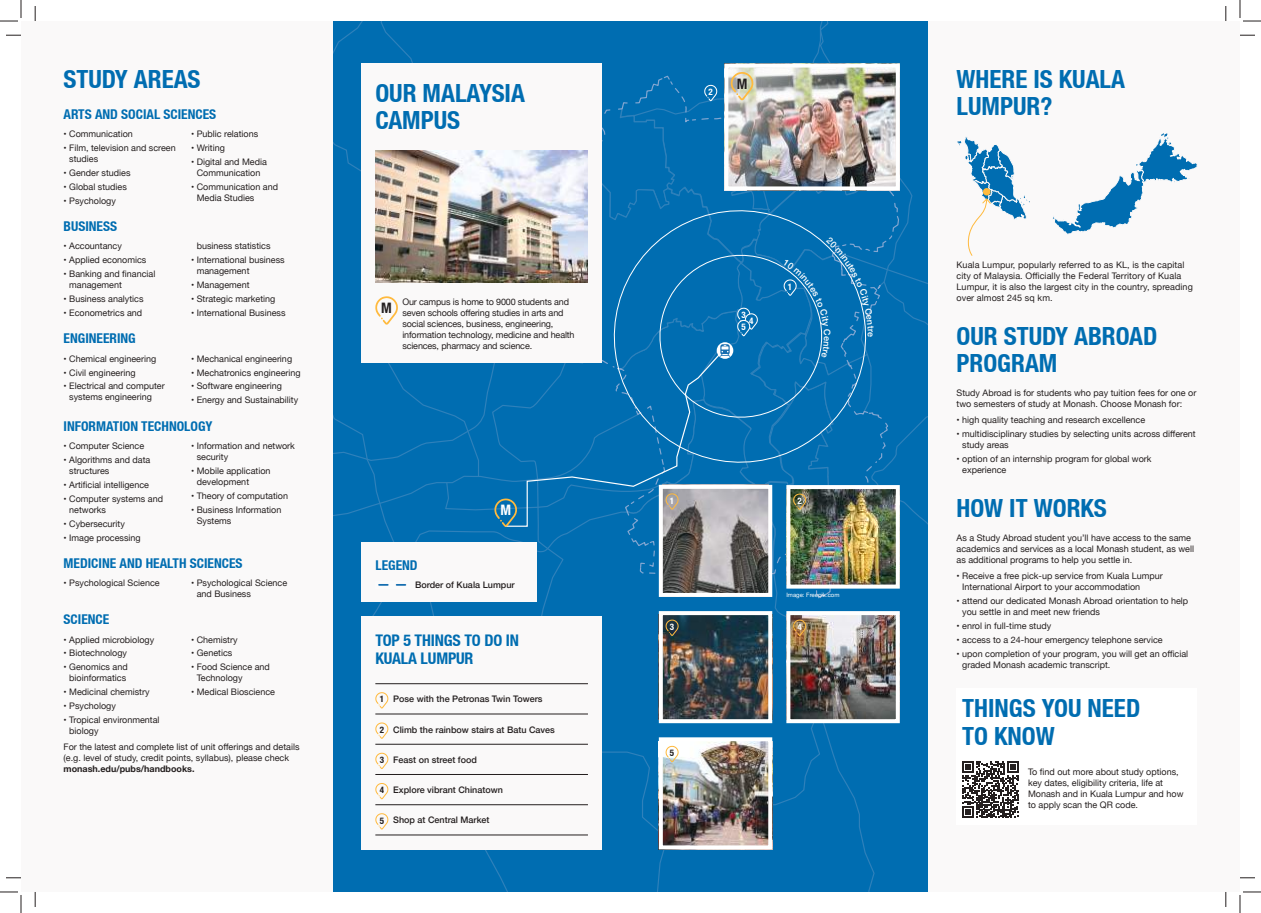
<style>
.page{position:relative;width:1261px;height:913px;background:#fff}
.page>*{position:absolute;margin:0;border:0;box-sizing:border-box;transform-origin:0 0}
.t1{font:700 condensed 25px/27px "Helvetica Neue LT";color:#006db1}
.t2{font:700 condensed 16px/18px "Helvetica Neue LT";letter-spacing:-.01em;color:#006db1}
.t3{font:700 condensed 14.4px "Helvetica Neue LT";color:#241f1f}
.t4{font:700 condensed 14.4px "Helvetica Neue LT";color:#fff}
.t5{font:700 condensed 13.5px "Helvetica Neue LT";color:#006db1}
.t6{font:9px/11px "Helvetica Neue";color:#241f1f}
.t7{font:500 9px "Helvetica Neue";color:#241f1f}
.t8{font:700 9px "Helvetica Neue";color:#241f1f}
.t9{font:700 condensed 9px "Helvetica Neue LT";color:#fff}
.t10{font:700 condensed 9px "Helvetica Neue LT";color:#241f1f}
.t11{font:6px "Helvetica Neue";color:#fff}
</style>
<div class="page">
<div style="left:21px;top:21px;width:312px;height:870px;background:#faf9f9"></div>
<div style="left:928px;top:21px;width:312px;height:870px;background:#faf9f9"></div>
<svg style="left:1053px;top:133px;width:145px;height:101px"></svg>
<svg style="left:957px;top:137px;width:73px;height:119px"></svg>
<div style="left:956px;top:687px;width:241px;height:137px;background:#fff"></div>
<svg style="left:962px;top:761px;width:57px;height:56px"></svg>
<svg style="left:6px;top:35px;width:15px;height:1px"></svg>
<svg style="left:1240px;top:35px;width:15px;height:1px"></svg>
<svg style="left:6px;top:877px;width:15px;height:1px"></svg>
<svg style="left:1240px;top:877px;width:15px;height:1px"></svg>
<svg style="left:35px;top:6px;width:1px;height:15px"></svg>
<svg style="left:35px;top:892px;width:1px;height:14px"></svg>
<svg style="left:1225px;top:6px;width:2px;height:15px"></svg>
<svg style="left:1225px;top:892px;width:2px;height:14px"></svg>
<svg style="left:0;top:0;width:22px;height:22px"></svg>
<svg style="left:0;top:891px;width:22px;height:21px"></svg>
<svg style="left:1239px;top:0;width:22px;height:22px"></svg>
<svg style="left:1239px;top:891px;width:22px;height:21px"></svg>
<img style="left:333px;top:21px;width:595px;height:870px">
<h1 class="t1" style="left:64px;top:65px;width:139px">STUDY AREAS</h1>
<h3 class="t5" style="left:64px;top:106px;width:154px">ARTS AND SOCIAL SCIENCES</h3>
<p class="t6" style="left:64px;top:129px;width:71px">• Communication</p>
<p class="t6" style="left:69px;top:143px;width:108px;text-indent:-6px">• Film, television and screen studies</p>
<p class="t6" style="left:64px;top:168px;width:69px">• Gender studies</p>
<p class="t6" style="left:64px;top:181px;width:65px">• Global studies</p>
<p class="t6" style="left:64px;top:195px;width:54px">• Psychology</p>
<p class="t6" style="left:191px;top:129px;width:69px">• Public relations</p>
<p class="t6" style="left:191px;top:143px;width:35px">• Writing</p>
<p class="t6" style="left:191px;top:157px;width:77px;text-align:center">• Digital and Media<br>Communication</p>
<p class="t6" style="left:197px;top:181px;width:83px;text-indent:-6px">• Communication and<br>Media Studies</p>
<h3 class="t5" style="left:64px;top:218px;width:55px">BUSINESS</h3>
<p class="t6" style="left:64px;top:241px;width:60px">• Accountancy</p>
<p class="t6" style="left:64px;top:255px;width:84px">• Applied economics</p>
<p class="t6" style="left:69px;top:268px;width:88px;text-indent:-6px">• Banking and financial management</p>
<p class="t6" style="left:64px;top:293px;width:82px">• Business analytics</p>
<p class="t6" style="left:64px;top:307px;width:80px">• Econometrics and</p>
<p class="t6" style="left:197px;top:241px;width:75px">business statistics</p>
<p class="t6" style="left:197px;top:255px;width:90px;text-indent:-6px">• International business management</p>
<p class="t6" style="left:191px;top:279px;width:60px">• Management</p>
<p class="t6" style="left:191px;top:293px;width:86px">• Strategic marketing</p>
<p class="t6" style="left:191px;top:307px;width:96px">• International Business</p>
<h3 class="t5" style="left:64px;top:330px;width:74px">ENGINEERING</h3>
<p class="t6" style="left:64px;top:353px;width:94px">• Chemical engineering</p>
<p class="t6" style="left:64px;top:367px;width:73px">• Civil engineering</p>
<p class="t6" style="left:69px;top:381px;width:97px;text-indent:-6px">• Electrical and computer systems engineering</p>
<p class="t6" style="left:191px;top:353px;width:103px">• Mechanical engineering</p>
<p class="t6" style="left:191px;top:367px;width:111px">• Mechatronics engineering</p>
<p class="t6" style="left:191px;top:381px;width:92px">• Software engineering</p>
<p class="t6" style="left:191px;top:395px;width:109px">• Energy and Sustainability</p>
<h3 class="t5" style="left:64px;top:418px;width:150px">INFORMATION TECHNOLOGY</h3>
<p class="t6" style="left:64px;top:441px;width:82px">• Computer Science</p>
<p class="t6" style="left:69px;top:455px;width:83px;text-indent:-6px">• Algorithms and data structures</p>
<p class="t6" style="left:64px;top:479px;width:87px">• Artificial intelligence</p>
<p class="t6" style="left:69px;top:493px;width:95px;text-indent:-6px">• Computer systems and networks</p>
<p class="t6" style="left:64px;top:518px;width:63px">• Cybersecurity</p>
<p class="t6" style="left:64px;top:532px;width:79px">• Image processing</p>
<p class="t6" style="left:197px;top:441px;width:100px;text-indent:-6px">• Information and network security</p>
<p class="t6" style="left:197px;top:466px;width:75px;text-indent:-6px">• Mobile application development</p>
<p class="t6" style="left:191px;top:490px;width:98px">• Theory of computation</p>
<p class="t6" style="left:197px;top:504px;width:86px;text-indent:-6px">• Business Information<br>Systems</p>
<h3 class="t5" style="left:64px;top:554px;width:180px">MEDICINE AND HEALTH SCIENCES</h3>
<p class="t6" style="left:64px;top:577px;width:98px">• Psychological Science</p>
<p class="t6" style="left:197px;top:577px;width:92px;text-indent:-6px">• Psychological Science and Business</p>
<h3 class="t5" style="left:64px;top:611px;width:47px">SCIENCE</h3>
<p class="t6" style="left:64px;top:634px;width:92px">• Applied microbiology</p>
<p class="t6" style="left:64px;top:648px;width:65px">• Biotechnology</p>
<p class="t6" style="left:64px;top:662px;width:66px;text-align:center">• Genomics and bioinformatics</p>
<p class="t6" style="left:64px;top:686px;width:88px">• Medicinal chemistry</p>
<p class="t6" style="left:64px;top:700px;width:54px">• Psychology</p>
<p class="t6" style="left:69px;top:714px;width:92px;text-indent:-6px">• Tropical environmental biology</p>
<p class="t6" style="left:191px;top:634px;width:48px">• Chemistry</p>
<p class="t6" style="left:191px;top:648px;width:43px">• Genetics</p>
<p class="t6" style="left:197px;top:662px;width:75px;text-indent:-6px">• Food Science and<br>Technology</p>
<p class="t6" style="left:191px;top:686px;width:86px">• Medical Bioscience</p>
<p class="t6" style="left:64px;top:742px;width:237px">For the latest and complete list of unit offerings and details (e.g. level of study, credit points, syllabus), please check</p>
<p class="t8" style="left:64px;top:762px;width:133px">monash.edu/pubs/handbooks.</p>
<h1 class="t1" style="left:375px;top:79px;width:151px">OUR MALAYSIA<br>CAMPUS</h1>
<h3 class="t3" style="left:381px;top:299px;width:12px">M</h3>
<p class="t6" style="left:402px;top:296px;width:174px">Our campus is home to 9000 students and seven schools offering studies in arts and social sciences, business, engineering, information technology, medicine and health sciences, pharmacy and science.</p>
<h3 class="t4" style="left:500px;top:501px;width:12px">M</h3>
<h3 class="t5" style="left:375px;top:556px;width:44px">LEGEND</h3>
<p class="t7" style="left:415px;top:577px;width:101px">Border of Kuala Lumpur</p>
<h2 class="t2" style="left:375px;top:630px;width:145px">TOP 5 THINGS TO DO IN<br>KUALA LUMPUR</h2>
<p class="t7" style="left:393px;top:691px;width:151px">Pose with the Petronas Twin Towers</p>
<p class="t7" style="left:393px;top:722px;width:163px">Climb the rainbow stairs at Batu Caves</p>
<p class="t7" style="left:393px;top:752px;width:85px">Feast on street food</p>
<p class="t7" style="left:393px;top:782px;width:111px">Explore vibrant Chinatown</p>
<p class="t7" style="left:393px;top:812px;width:98px">Shop at Central Market</p>
<p class="t10" style="left:380px;top:693px;width:6px">1</p>
<p class="t10" style="left:380px;top:724px;width:6px">2</p>
<p class="t10" style="left:380px;top:754px;width:6px">3</p>
<p class="t10" style="left:380px;top:784px;width:6px">4</p>
<p class="t10" style="left:380px;top:814px;width:6px">5</p>
<p class="t9" style="left:709px;top:86px;width:6px">2</p>
<h3 class="t3" style="left:737px;top:75px;width:12px">M</h3>
<p class="t9" style="left:741px;top:309px;width:6px">3</p>
<p class="t9" style="left:749px;top:315px;width:6px">4</p>
<p class="t9" style="left:741px;top:321px;width:6px">5</p>
<p class="t9" style="left:788px;top:281px;width:6px">1</p>
<p class="t9" style="left:670px;top:495px;width:6px">1</p>
<p class="t9" style="left:797px;top:495px;width:6px">2</p>
<p class="t11" style="left:786px;top:590px;width:55px">Image: Freepik.com</p>
<p class="t9" style="left:670px;top:621px;width:6px">3</p>
<p class="t9" style="left:797px;top:621px;width:6px">4</p>
<p class="t10" style="left:670px;top:747px;width:6px">5</p>
<h1 class="t1" style="left:956px;top:65px;width:170px">WHERE IS KUALA<br>LUMPUR?</h1>
<p class="t6" style="left:956px;top:259px;width:238px">Kuala Lumpur, popularly referred to as KL, is the capital city of Malaysia. Officially the Federal Territory of Kuala Lumpur, it is also the largest city in the country, spreading over almost 245 sq km.</p>
<h1 class="t1" style="left:956px;top:322px;width:202px">OUR STUDY ABROAD<br>PROGRAM</h1>
<p class="t6" style="left:956px;top:387px;width:241px">Study Abroad is for students who pay tuition fees for one or two semesters of study at Monash. Choose Monash for:</p>
<p class="t6" style="left:956px;top:415px;width:190px">• high quality teaching and research excellence</p>
<p class="t6" style="left:962px;top:429px;width:235px;text-indent:-6px">• multidisciplinary studies by selecting units across different study areas</p>
<p class="t6" style="left:962px;top:453px;width:191px;text-indent:-6px">• option of an internship program for global work experience</p>
<h1 class="t1" style="left:956px;top:494px;width:152px">HOW IT WORKS</h1>
<p class="t6" style="left:956px;top:532px;width:239px">As a Study Abroad student you’ll have access to the same academics and services as a local Monash student, as well as additional programs to help you settle in.</p>
<p class="t6" style="left:962px;top:571px;width:202px;text-indent:-6px">• Receive a free pick-up service from Kuala Lumpur<br>International Airport to your accommodation</p>
<p class="t6" style="left:962px;top:596px;width:228px;text-indent:-6px">• attend our dedicated Monash Abroad orientation to help you settle in and meet new friends</p>
<p class="t6" style="left:956px;top:620px;width:96px">• enrol in full-time study</p>
<p class="t6" style="left:956px;top:634px;width:208px">• access to a 24-hour emergency telephone service</p>
<p class="t6" style="left:962px;top:648px;width:228px;text-indent:-6px">• upon completion of your program, you will get an official graded Monash academic transcript.</p>
<h1 class="t1" style="left:962px;top:694px;width:180px">THINGS YOU NEED<br>TO KNOW</h1>
<p class="t6" style="left:1028px;top:766px;width:157px">To find out more about study options, key dates, eligibility criteria, life at Monash and in Kuala Lumpur and how to apply scan the QR code.</p>
</div>
